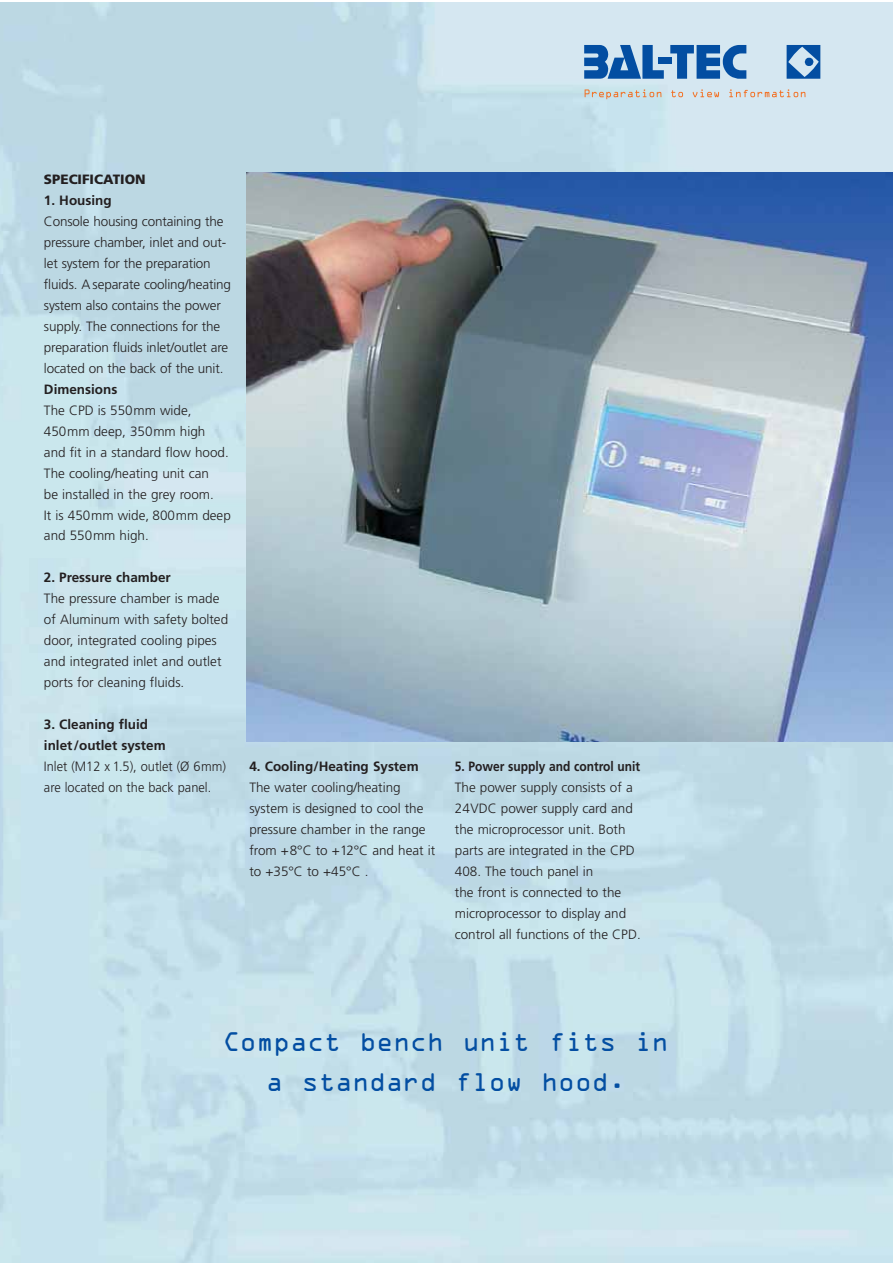
<style>
.page{position:relative;width:893px;height:1263px;background:#fff}
.page>*{position:absolute;margin:0;border:0;box-sizing:border-box;transform-origin:0 0}
.t1{font:24.15px/40.3px "OCRA";letter-spacing:-.025em;color:#034ea2;text-align:center}
.t2{font:300 13.5px/21px "Frutiger";color:#231f20}
.t3{font:700 13.5px/21px "Frutiger";color:#231f20}
.t4{font:300 13.5px/21px "Frutiger";color:#231f20;scale:.95 1}
.t5{font:700 13.5px "Frutiger";color:#231f20;scale:.89 1}
.t6{font:900 13.5px "Frutiger";color:#231f20}
</style>
<div class="page">
<img style="left:0;top:2px;width:892px;height:1260px">
<div style="left:658px;top:58px;width:13px;height:6px;background:#034ea2"></div>
<svg style="left:670px;top:45px;width:76px;height:34px;background:#5287bf"></svg>
<svg style="left:786px;top:45px;width:34px;height:34px"></svg>
<div style="left:804px;top:58px;width:9px;height:8px;background:#034ea2;border-radius:50%"></div>
<svg style="left:584px;top:45px;width:79px;height:34px;background:#4b83bd"></svg>
<svg style="left:584px;top:89px;width:77px;height:10px"></svg>
<svg style="left:671px;top:90px;width:12px;height:7px"></svg>
<svg style="left:692px;top:89px;width:27px;height:8px"></svg>
<svg style="left:729px;top:89px;width:76px;height:8px"></svg>
<img style="left:247px;top:173px;width:645px;height:568px">
<p class="t6" style="left:44px;top:174px;width:103px">SPECIFICATION</p>
<p class="t3" style="left:44px;top:191px;width:69px">1. Housing</p>
<p class="t2" style="left:44px;top:212px;width:189px">Console housing containing the pressure chamber, inlet and out&shy;let system for the preparation fluids. A separate cooling/heating system also contains the power supply. The connections for the preparation fluids inlet/outlet are located on the back of the unit.</p>
<p class="t3" style="left:44px;top:380px;width:75px">Dimensions</p>
<p class="t2" style="left:44px;top:401px;width:188px">The CPD is 550mm wide,<br>450mm deep, 350mm high<br>and fit in a standard flow hood.<br>The cooling/heating unit can<br>be installed in the grey room.<br>It is 450mm wide, 800mm deep and 550mm high.</p>
<p class="t3" style="left:44px;top:568px;width:128px">2. Pressure chamber</p>
<p class="t2" style="left:44px;top:589px;width:186px">The pressure chamber is made of Aluminum with safety bolted door, integrated cooling pipes and integrated inlet and outlet ports for cleaning fluids.</p>
<p class="t3" style="left:44px;top:715px;width:123px">3. Cleaning fluid inlet/outlet system</p>
<p class="t4" style="left:44px;top:757px;width:193px">Inlet (M12 x 1.5), outlet (Ø 6mm) are located on the back panel.</p>
<p class="t3" style="left:249px;top:757px;width:171px">4. Cooling/Heating System</p>
<p class="t2" style="left:249px;top:778px;width:187px">The water cooling/heating system is designed to cool the pressure chamber in the range from +8°C to +12°C and heat it to +35°C to +45°C .</p>
<p class="t5" style="left:455px;top:761px;width:210px">5. Power supply and control unit</p>
<p class="t2" style="left:455px;top:778px;width:187px">The power supply consists of a<br>24VDC power supply card and the microprocessor unit. Both parts are integrated in the CPD<br>408. The touch panel in<br>the front is connected to the microprocessor to display and control all functions of the CPD.</p>
<h1 class="t1" style="left:223px;top:1024px;width:447px">Compact bench unit fits in a standard flow hood.</h1>
</div>
